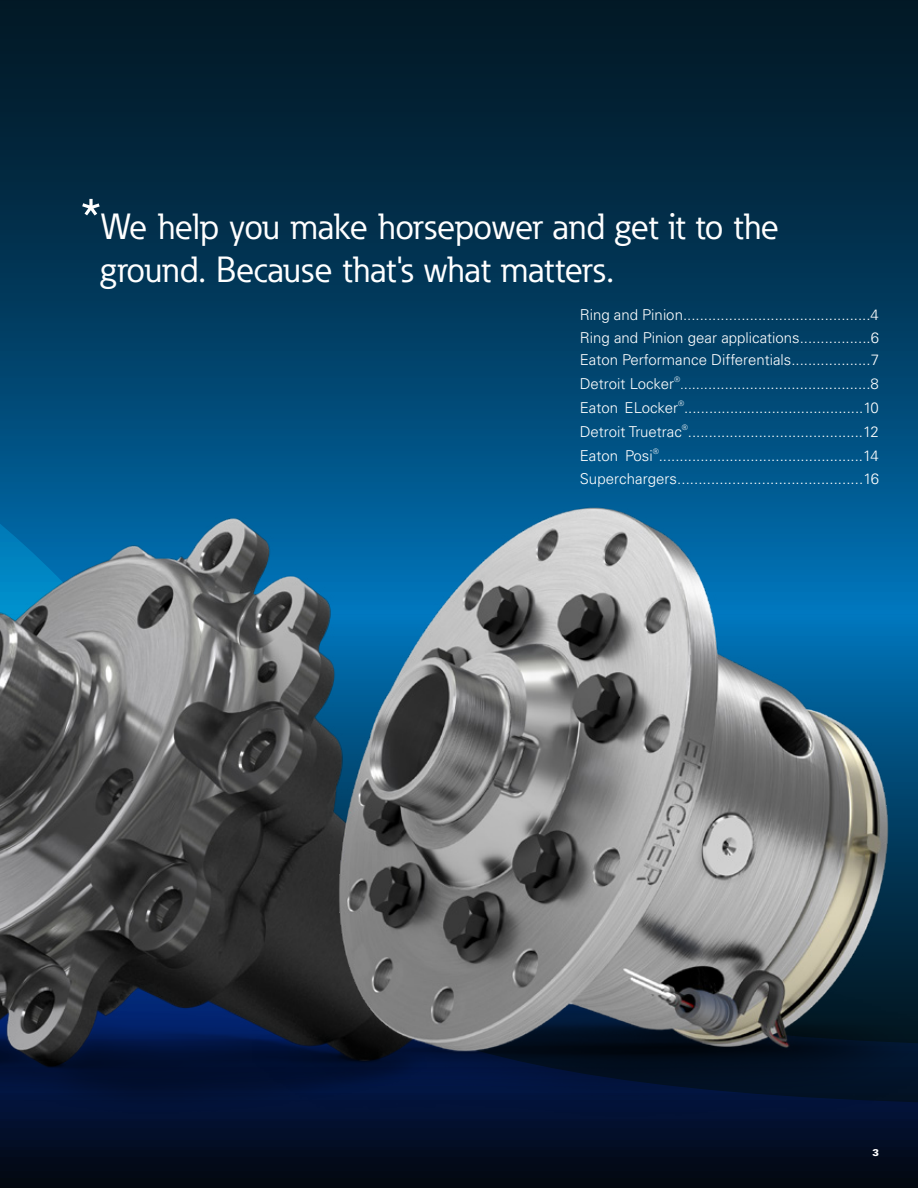
<style>
.page{position:relative;width:918px;height:1188px;background:#fff}
.page>*{position:absolute;margin:0;border:0;box-sizing:border-box;transform-origin:0 0}
.t1{font:500 54px "Eaton";color:#fff}
.Subheadline{font:36px/43.2px "Eaton";color:#fff}
.BodyCopy{font:300 15px "Univers LT Pro 45";color:#fff}
.RectoFooter{font:900 9.75px "Univers LT Pro 75";color:#fff}
.BodyCopy-2{font:7.5px "Univers LT Pro 55 Roman";color:#fff}
.s1{font-size:13.5px}
</style>
<div class="page">
<svg style="left:0;top:0;width:918px;height:175px;background:#021f31"></svg>
<svg style="left:0;top:175px;width:918px;height:309px;background:#013f65"></svg>
<svg style="left:0;top:1128px;width:918px;height:60px;background:#030b1c"></svg>
<img style="left:0;top:1128px;width:85px;height:48px">
<img style="left:0;top:484px;width:253px;height:644px">
<img style="left:253px;top:484px;width:665px;height:644px">
<p class="t1" style="left:80px;top:185px;width:23px">*</p>
<p class="Subheadline" style="left:100px;top:205px;width:681px">We help you make horsepower and get it to the ground. Because that's what matters.</p>
<p class="BodyCopy" style="left:580px;top:306px;width:301px">Ring and Pinion.............................................4</p>
<p class="BodyCopy" style="left:580px;top:328px;width:301px">Ring and Pinion gear applications.................6</p>
<p class="BodyCopy" style="left:580px;top:351px;width:301px">Eaton Performance Differentials...................7</p>
<p class="BodyCopy" style="left:580px;top:375px;width:301px">Detroit Locker <span class="s1">.</span>.<span class="s1">.</span>..<span class="s1">.</span>........................................8</p>
<p class="BodyCopy-2" style="left:674px;top:375px;width:7px">®</p>
<p class="BodyCopy" style="left:580px;top:399px;width:301px">Eaton ELocker ...........................................10</p>
<p class="BodyCopy-2" style="left:678px;top:399px;width:7px">®</p>
<p class="BodyCopy" style="left:580px;top:423px;width:301px">Detroit Truetrac ..........................................12</p>
<p class="BodyCopy-2" style="left:682px;top:423px;width:7px">®</p>
<p class="BodyCopy" style="left:580px;top:447px;width:301px">Eaton Posi .................................................14</p>
<p class="BodyCopy-2" style="left:653px;top:447px;width:7px">®</p>
<p class="BodyCopy" style="left:580px;top:469px;width:301px">Superchargers............................................16</p>
<p class="RectoFooter" style="left:872px;top:1146px;width:8px">3</p>
</div>
